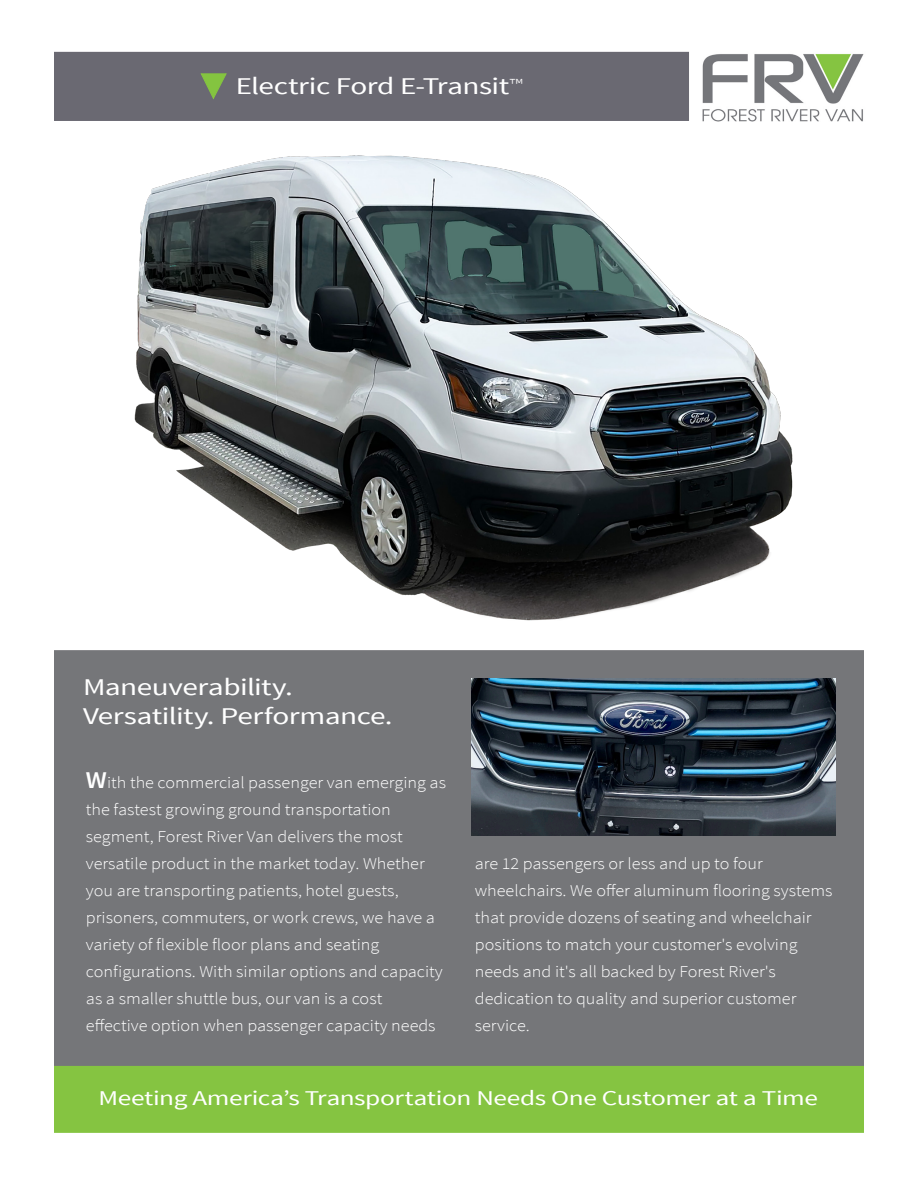
<style>
.page{position:relative;width:918px;height:1188px;background:#fff}
.page>*{position:absolute;margin:0;border:0;box-sizing:border-box;transform-origin:0 0}
.t1{font:24px "Source Sans Pro";letter-spacing:-.02em;color:#fff;scale:1.3 1}
.t2{font:21px "Source Sans Pro";letter-spacing:-.015em;color:#fff;scale:1.3 1}
.t3{font:300 16.5px/27px "Source Sans Pro";color:#fff;scale:1.1 1}
.s1{font-weight:600;font-size:24px}
</style>
<div class="page">
<div style="left:54px;top:650px;width:810px;height:475px;background:#757679;border:2px solid #757679"></div>
<div style="left:54px;top:1066px;width:810px;height:67px;background:#85c441;border:2px solid #85c441"></div>
<div style="left:54px;top:52px;width:635px;height:69px;background:#6a6972"></div>
<svg style="left:201px;top:73px;width:26px;height:26px"></svg>
<img style="left:702px;top:54px;width:162px;height:68px">
<img style="left:471px;top:679px;width:365px;height:157px">
<img style="left:98px;top:120px;width:727px;height:501px">
<p class="t1" style="left:236px;top:72px;width:222px">Electric Ford E-Transit<sup>™</sup></p>
<p class="t1" style="left:83px;top:672px;width:163px">Maneuverability.</p>
<p class="t1" style="left:83px;top:701px;width:240px">Versatility. Performance.</p>
<p class="t3" style="left:86px;top:769px;width:329px"><span class="s1">W</span>ith the commercial passenger van emerging as the fastest growing ground transportation</p>
<p class="t3" style="left:86px;top:823px;width:290px">segment, Forest River Van delivers the most</p>
<p class="t3" style="left:86px;top:850px;width:310px">versatile product in the market today. Whether you are transporting patients, hotel guests,</p>
<p class="t3" style="left:86px;top:904px;width:319px">prisoners, commuters, or work crews, we have a variety of flexible floor plans and seating</p>
<p class="t3" style="left:86px;top:958px;width:326px">configurations. With similar options and capacity as a smaller shuttle bus, our van is a cost</p>
<p class="t3" style="left:86px;top:1012px;width:319px">effective option when passenger capacity needs</p>
<p class="t3" style="left:475px;top:850px;width:263px">are 12 passengers or less and up to four</p>
<p class="t3" style="left:475px;top:877px;width:327px">wheelchairs. We offer aluminum flooring systems that provide dozens of seating and wheelchair positions to match your customer's evolving needs and it's all backed by Forest River's</p>
<p class="t3" style="left:475px;top:985px;width:294px">dedication to quality and superior customer service.</p>
<p class="t2" style="left:98px;top:1085px;width:555px">Meeting America’s Transportation Needs One Customer at a Time</p>
</div>
